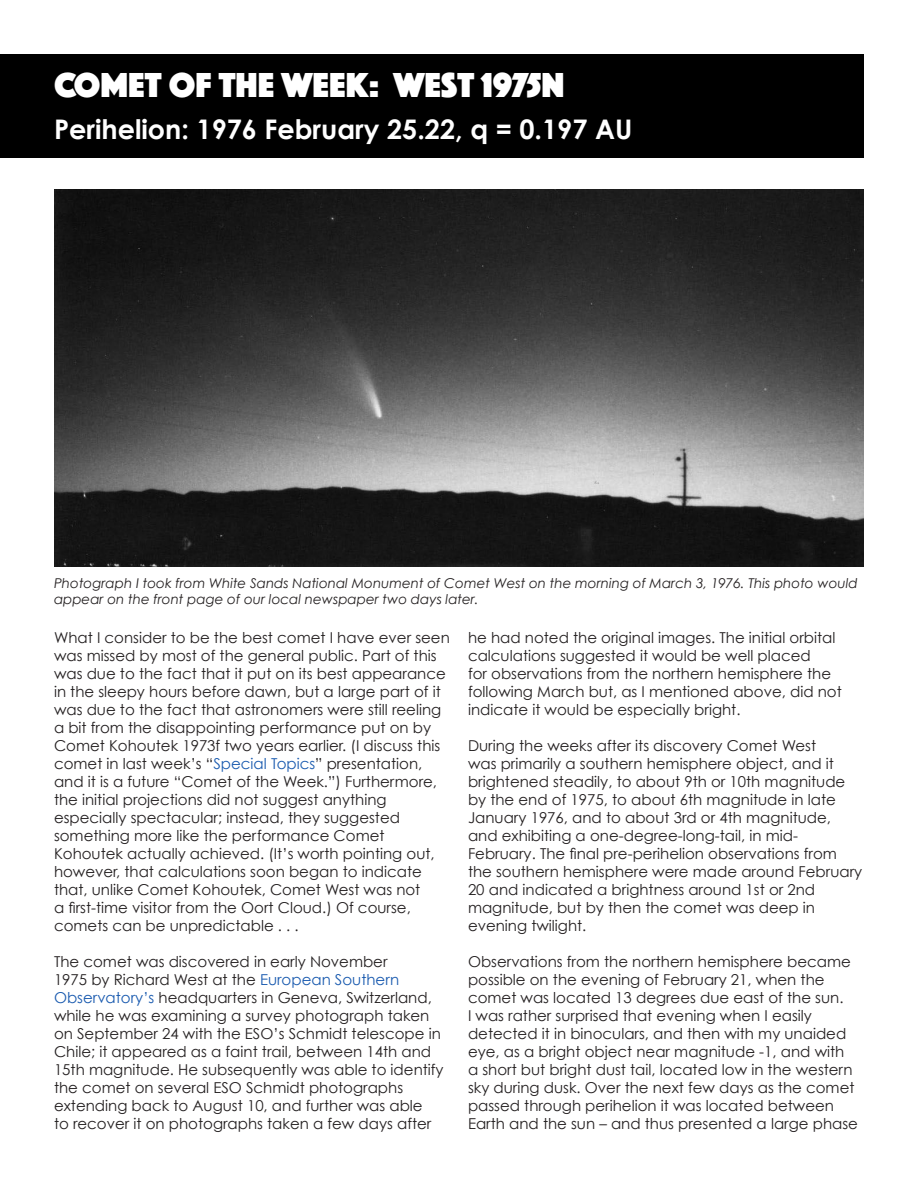
<style>
.page{position:relative;width:918px;height:1188px;background:#fff}
.page>*{position:absolute;margin:0;border:0;box-sizing:border-box;transform-origin:0 0}
.t1{font:36px "Phosphate Solid";color:#fff}
.t2{font:700 27px "Century Gothic";color:#fff}
.Body_Type{font:15px/18px "Century Gothic";color:#231f20}
.Cutlines{font:italic 13.5px/16.2px "Century Gothic";color:#231f20}
.s1{color:#195aaf}
</style>
<div class="page">
<div style="left:0;top:54px;width:864px;height:104px;background:#000"></div>
<img style="left:54px;top:189px;width:810px;height:378px">
<p class="t1" style="left:54px;top:59px;width:512px">COMET OF THE WEEK: WEST 1975N</p>
<p class="t2" style="left:54px;top:112px;width:580px">Perihelion: 1976 February 25.22, q = 0.197 AU</p>
<p class="Cutlines" style="left:54px;top:575px;width:805px">Photograph I took from White Sands National Monument of Comet West on the morning of March 3, 1976. This photo would appear on the front page of our local newspaper two days later.</p>
<p class="Body_Type" style="left:54px;top:628px;width:397px">What I consider to be the best comet I have ever seen was missed by most of the general public. Part of this was due to the fact that it put on its best appearance in the sleepy hours before dawn, but a large part of it was due to the fact that astronomers were still reeling a bit from the disappointing performance put on by Comet Kohoutek 1973f two years earlier. (I discuss this comet in last week’s “<span class="s1">Special Topics</span>” presentation, and it is a future “Comet of the Week.”) Furthermore, the initial projections did not suggest anything especially spectacular; instead, they suggested something more like the performance Comet Kohoutek actually achieved. (It’s worth pointing out, however, that calculations soon began to indicate that, unlike Comet Kohoutek, Comet West was not<br>a first-time visitor from the Oort Cloud.) Of course, comets can be unpredictable . . .</p>
<p class="Body_Type" style="left:54px;top:952px;width:391px">The comet was discovered in early November<br>1975 by Richard West at the <span class="s1">European Southern Observatory’s</span> headquarters in Geneva, Switzerland, while he was examining a survey photograph taken on September 24 with the ESO’s Schmidt telescope in Chile; it appeared as a faint trail, between 14th and 15th magnitude. He subsequently was able to identify the comet on several ESO Schmidt photographs extending back to August 10, and further was able<br>to recover it on photographs taken a few days after</p>
<p class="Body_Type" style="left:468px;top:628px;width:375px">he had noted the original images. The initial orbital calculations suggested it would be well placed<br>for observations from the northern hemisphere the following March but, as I mentioned above, did not indicate it would be especially bright.</p>
<p class="Body_Type" style="left:468px;top:736px;width:396px">During the weeks after its discovery Comet West<br>was primarily a southern hemisphere object, and it brightened steadily, to about 9th or 10th magnitude by the end of 1975, to about 6th magnitude in late January 1976, and to about 3rd or 4th magnitude, and exhibiting a one-degree-long-tail, in mid-February. The final pre-perihelion observations from the southern hemisphere were made around February 20 and indicated a brightness around 1st or 2nd magnitude, but by then the comet was deep in evening twilight.</p>
<p class="Body_Type" style="left:468px;top:952px;width:391px">Observations from the northern hemisphere became possible on the evening of February 21, when the comet was located 13 degrees due east of the sun.<br>I was rather surprised that evening when I easily detected it in binoculars, and then with my unaided eye, as a bright object near magnitude -1, and with a short but bright dust tail, located low in the western sky during dusk. Over the next few days as the comet passed through perihelion it was located between Earth and the sun – and thus presented a large phase</p>
</div>
